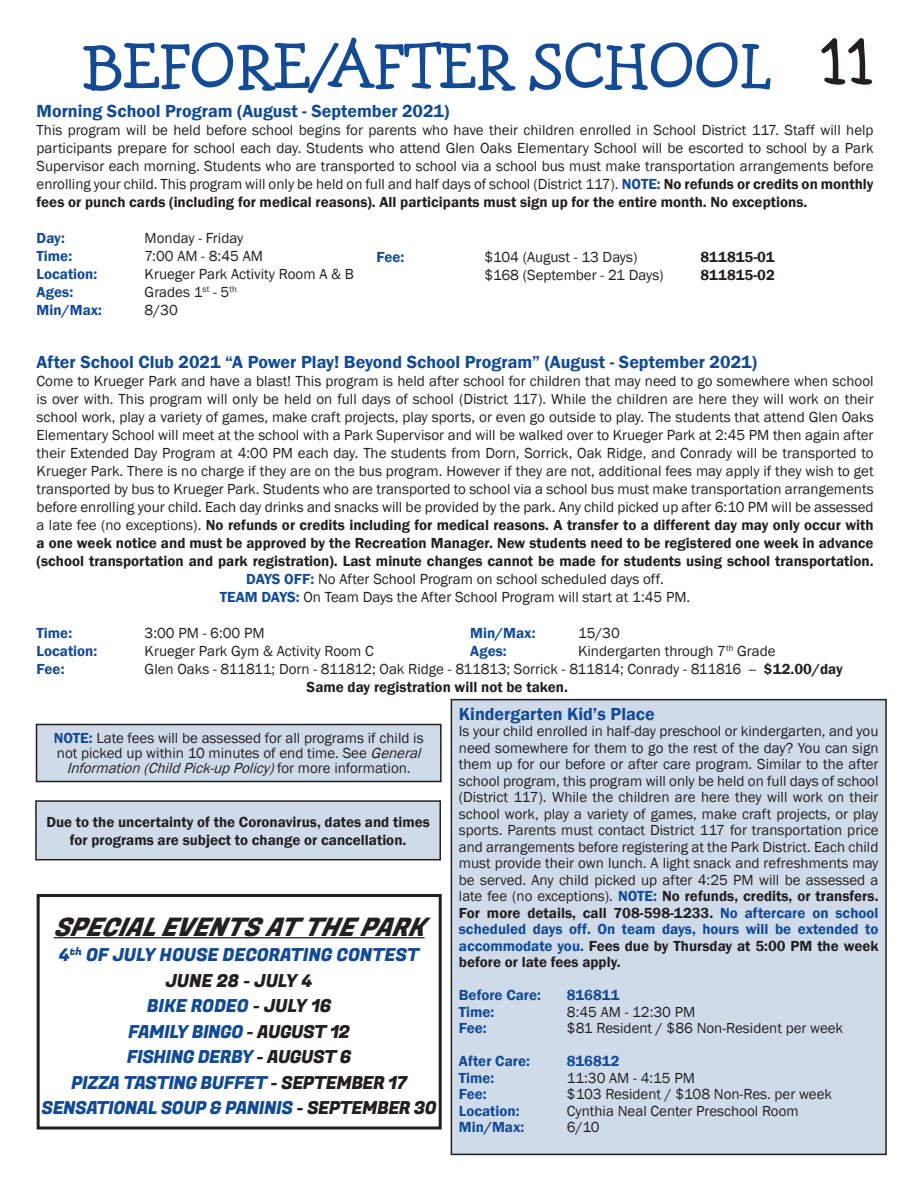
<style>
.page{position:relative;width:918px;height:1188px;background:#fff}
.page>*{position:absolute;margin:0;border:0;box-sizing:border-box;transform-origin:0 0}
.t1{font:75px "Hank BT";color:#231f20}
.t2{font:69px "Hank BT";letter-spacing:-.01em;color:#124a94}
.Note_Style__bold{font:italic 25.5px "Fugaz One";color:#231f20}
.Note_Style__bold-2{font:600 18px "Franklin Gothic";color:#124a94}
.Note_Style__bold-3{font:18px "Fugaz One";letter-spacing:-.03em;color:#124a94}
.Note_Style__bold-4{font:18px "Fugaz One";letter-spacing:-.01em;color:#124a94}
.Note_Style__bold-5{font:18px "Fugaz One";letter-spacing:-.01em;color:#231f20}
.Note_Style__bold-6{font:15px/18px "Franklin Gothic";color:#231f20;text-align:justify}
.Note_Style__bold-7{font:600 15px "Franklin Gothic";color:#124a94}
.Note_Style__bold-8{font:600 15px/18px "Franklin Gothic";color:#231f20;text-align:center}
.s1{font-weight:600;color:#124a94}
.s2{font-weight:600}
.s3{font-style:italic}
.s4{color:#231f20}
</style>
<div class="page">
<hr style="left:54px;top:937px;width:371px;height:1px;background:#231f20">
<div style="left:37px;top:894px;width:405px;height:236px;border:3px solid #231f20"></div>
<div style="left:37px;top:724px;width:404px;height:58px;background:#d0dbea"></div>
<div style="left:36px;top:724px;width:406px;height:58px;border:2px solid #231f20"></div>
<div style="left:36px;top:801px;width:404px;height:59px;background:#d0dbea"></div>
<div style="left:35px;top:800px;width:406px;height:60px;border:2px solid #231f20"></div>
<div style="left:451px;top:700px;width:435px;height:454px;background:#d0dbea"></div>
<div style="left:451px;top:699px;width:436px;height:456px;border:2px solid #231f20"></div>
<p class="t2" style="left:82px;top:25px;width:689px">BEFORE/AFTER SCHOOL</p>
<p class="t1" style="left:819px;top:15px;width:56px">11</p>
<p class="Note_Style__bold-2" style="left:37px;top:100px;width:414px">Morning School Program (August - September 2021)</p>
<p class="Note_Style__bold-6" style="left:37px;top:122px;width:839px">This program will be held before school begins for parents who have their children enrolled in School District 117. Staff will help participants prepare for school each day. Students who attend Glen Oaks Elementary School will be escorted to school by a Park Supervisor each morning. Students who are transported to school via a school bus must make transportation arrangements before enrolling your child. This program will only be held on full and half days of school (District 117). <span class="s1">NOTE:</span> <span class="s2">No refunds or credits on monthly fees or punch cards (including for medical reasons). All participants must sign up for the entire month. No exceptions.</span></p>
<p class="Note_Style__bold-7" style="left:37px;top:229px;width:30px">Day:</p>
<p class="Note_Style__bold-6" style="left:145px;top:230px;width:100px">Monday - Friday</p>
<p class="Note_Style__bold-7" style="left:37px;top:247px;width:37px">Time:</p>
<p class="Note_Style__bold-6" style="left:145px;top:248px;width:120px">7:00 AM - 8:45 AM</p>
<p class="Note_Style__bold-7" style="left:37px;top:265px;width:62px">Location:</p>
<p class="Note_Style__bold-6" style="left:145px;top:266px;width:211px">Krueger Park Activity Room A &amp; B</p>
<p class="Note_Style__bold-7" style="left:37px;top:283px;width:38px">Ages:</p>
<p class="Note_Style__bold-6" style="left:145px;top:284px;width:94px">Grades 1<sup>st</sup> - 5<sup>th</sup></p>
<p class="Note_Style__bold-7" style="left:37px;top:301px;width:67px">Min/Max:</p>
<p class="Note_Style__bold-6" style="left:145px;top:302px;width:35px">8/30</p>
<p class="Note_Style__bold-2" style="left:37px;top:351px;width:722px">After School Club 2021 “A Power Play! Beyond School Program” (August - September 2021)</p>
<p class="Note_Style__bold-6" style="left:37px;top:372px;width:839px;text-align:center">Come to Krueger Park and have a blast! This program is held after school for children that may need to go somewhere when school is over with. This program will only be held on full days of school (District 117). While the children are here they will work on their school work, play a variety of games, make craft projects, play sports, or even go outside to play. The students that attend Glen Oaks Elementary School will meet at the school with a Park Supervisor and will be walked over to Krueger Park at 2:45 PM then again after their Extended Day Program at 4:00 PM each day. The students from Dorn, Sorrick, Oak Ridge, and Conrady will be transported to Krueger Park. There is no charge if they are on the bus program. However if they are not, additional fees may apply if they wish to get transported by bus to Krueger Park. Students who are transported to school via a school bus must make transportation arrangements before enrolling your child. Each day drinks and snacks will be provided by the park. Any child picked up after 6:10 PM will be assessed a late fee (no exceptions). <span class="s2">No refunds or credits including for medical reasons. A transfer to a different day may only occur with a one week notice and must be approved by the Recreation Manager. New students need to be registered one week in advance (school transportation and park registration). Last minute changes cannot be made for students using school transportation.<br></span><span class="s1">DAYS OFF:</span> No After School Program on school scheduled days off.</p>
<p class="Note_Style__bold-6" style="left:220px;top:588px;width:472px"><span class="s1">TEAM DAYS:</span> On Team Days the After School Program will start at 1:45 PM.</p>
<p class="Note_Style__bold-7" style="left:37px;top:623px;width:37px">Time:</p>
<p class="Note_Style__bold-6" style="left:145px;top:624px;width:122px">3:00 PM - 6:00 PM</p>
<p class="Note_Style__bold-7" style="left:37px;top:641px;width:62px">Location:</p>
<p class="Note_Style__bold-6" style="left:145px;top:642px;width:231px">Krueger Park Gym &amp; Activity Room C</p>
<p class="Note_Style__bold-7" style="left:37px;top:659px;width:29px">Fee:</p>
<p class="Note_Style__bold-6" style="left:307px;top:660px;width:538px;text-indent:-162px">Glen Oaks - 811811; Dorn - 811812; Oak Ridge - 811813; Sorrick - 811814; Conrady - 811816 -- <span class="s2">$12.00/day<br>Same day registration will not be taken.</span></p>
<p class="Note_Style__bold-7" style="left:376px;top:247px;width:29px">Fee:</p>
<p class="Note_Style__bold-6" style="left:484px;top:248px;width:155px">$104 (August - 13 Days)</p>
<p class="Note_Style__bold-8" style="left:700px;top:248px;width:76px">811815-01</p>
<p class="Note_Style__bold-6" style="left:484px;top:266px;width:181px">$168 (September - 21 Days)</p>
<p class="Note_Style__bold-8" style="left:700px;top:266px;width:76px">811815-02</p>
<p class="Note_Style__bold-7" style="left:470px;top:624px;width:67px">Min/Max:</p>
<p class="Note_Style__bold-6" style="left:578px;top:625px;width:43px">15/30</p>
<p class="Note_Style__bold-7" style="left:470px;top:642px;width:38px">Ages:</p>
<p class="Note_Style__bold-6" style="left:578px;top:643px;width:199px">Kindergarten through 7<sup>th</sup> Grade</p>
<p class="Note_Style__bold-6" style="left:54px;top:731px;width:373px;line-height:15px;text-align:center"><span class="s1">NOTE:</span> Late fees will be assessed for all programs if child is not picked up within 10 minutes of end time. See <span class="s3">General<br>Information(ChildPick-upPolicy)</span>fo r m o r e i n fo r m a t i o n .</p>
<p class="Note_Style__bold-8" style="left:46px;top:813px;width:385px">Due to the uncertainty of the Coronavirus, dates and times for programs are subject to change or cancellation.</p>
<p class="Note_Style__bold" style="left:54px;top:909px;width:383px">SPECIALEVENTSATTHEPARK</p>
<p class="Note_Style__bold-4" style="left:59px;top:943px;width:362px">4<sup>th</sup> OF JULY HOUSE DECORATING CONTEST</p>
<p class="Note_Style__bold-5" style="left:166px;top:968px;width:148px">JUNE 28 - JULY 4</p>
<p class="Note_Style__bold-4" style="left:147px;top:994px;width:186px">BIKE RODEO <span class="s4">- JULY 16</span></p>
<p class="Note_Style__bold-3" style="left:128px;top:1019px;width:223px">FAMILY BINGO <span class="s4">- AUGUST 12</span></p>
<p class="Note_Style__bold-3" style="left:127px;top:1045px;width:226px">FISHING DERBY <span class="s4">- AUGUST 6</span></p>
<p class="Note_Style__bold-3" style="left:71px;top:1070px;width:337px">PIZZA TASTING BUFFET <span class="s4">- SEPTEMBER 17</span></p>
<p class="Note_Style__bold-3" style="left:42px;top:1096px;width:397px">SENSATIONAL SOUP &amp; PANINIS <span class="s4">- SEPTEMBER 30</span></p>
<p class="Note_Style__bold-2" style="left:459px;top:703px;width:197px">Kindergarten Kid’s Place</p>
<p class="Note_Style__bold-6" style="left:459px;top:723px;width:421px;line-height:16.5px">Is your child enrolled in half-day preschool or kindergarten, and you need somewhere for them to go the rest of the day? You can sign them up for our before or after care program. Similar to the after school program, this program will only be held on full days of school (District 117). While the children are here they will work on their school work, play a variety of games, make craft projects, or play sports. Parents must contact District 117 for transportation price and arrangements before registering at the Park District. Each child must provide their own lunch. A light snack and refreshments may be served. Any child picked up after 4:25 PM will be assessed a late fee (no exceptions). <span class="s1">NOTE:</span> <span class="s2">No refunds, credits, or transfers.<br>For more details, call 708-598-1233.</span> <span class="s1">No aftercare on school scheduled days off. On team days, hours will be extended to accommodate you.</span> <span class="s2">Fees due by Thursday at 5:00 PM the week before or late fees apply.</span></p>
<p class="Note_Style__bold-7" style="left:459px;top:986px;width:84px">Before Care:</p>
<p class="Note_Style__bold-7" style="left:567px;top:986px;width:54px">816811</p>
<p class="Note_Style__bold-7" style="left:459px;top:1003px;width:37px">Time:</p>
<p class="Note_Style__bold-6" style="left:567px;top:1003px;width:130px">8:45 AM - 12:30 PM</p>
<p class="Note_Style__bold-7" style="left:459px;top:1019px;width:29px">Fee:</p>
<p class="Note_Style__bold-6" style="left:567px;top:1020px;width:278px">$81 Resident / $86 Non-Resident per week</p>
<p class="Note_Style__bold-7" style="left:459px;top:1052px;width:73px">After Care:</p>
<p class="Note_Style__bold-7" style="left:567px;top:1052px;width:54px">816812</p>
<p class="Note_Style__bold-7" style="left:459px;top:1069px;width:37px">Time:</p>
<p class="Note_Style__bold-6" style="left:567px;top:1069px;width:130px">11:30 AM - 4:15 PM</p>
<p class="Note_Style__bold-7" style="left:459px;top:1085px;width:29px">Fee:</p>
<p class="Note_Style__bold-6" style="left:567px;top:1086px;width:267px">$103 Resident / $108 Non-Res. per week</p>
<p class="Note_Style__bold-7" style="left:459px;top:1102px;width:62px">Location:</p>
<p class="Note_Style__bold-6" style="left:567px;top:1102px;width:233px">Cynthia Neal Center Preschool Room</p>
<p class="Note_Style__bold-7" style="left:459px;top:1118px;width:67px">Min/Max:</p>
<p class="Note_Style__bold-6" style="left:567px;top:1119px;width:34px">6/10</p>
</div>
